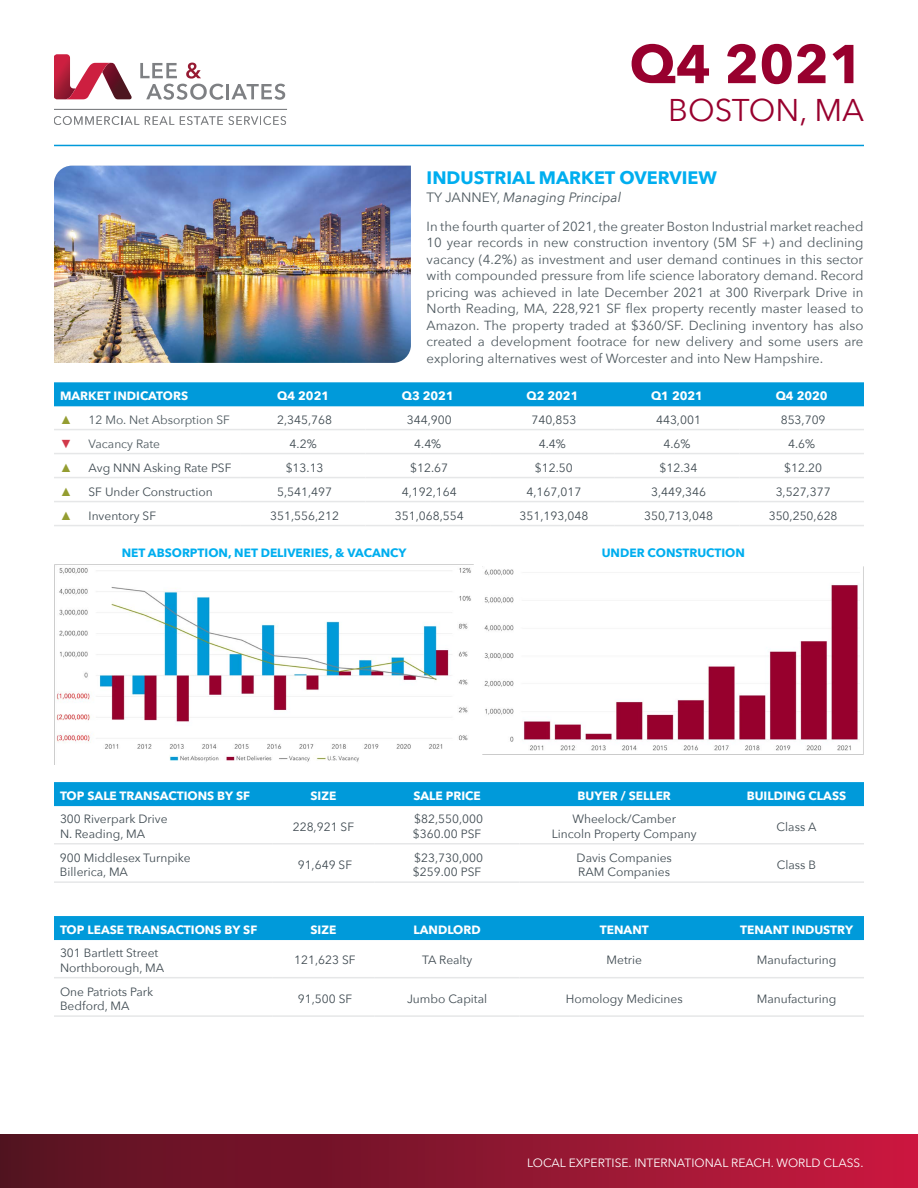
<style>
.page{position:relative;width:918px;height:1188px;background:#fff}
.page>*{position:absolute;margin:0;border:0;box-sizing:border-box;transform-origin:0 0}
.t1{font:700 54px "Avenir Next";color:#98002e}
.t2{font:31.35px "Avenir Next";color:#98002e}
.t3{font:700 18px "Avenir Next";color:#00aeef}
.t4{font:italic 13.5px "Avenir Next";color:#4e595f}
.t5{font:13.2px/16.5px "Avenir Next";color:#4e595f;text-align:justify}
.t6{font:12px/14.4px "Avenir Next";color:#404b52}
.t7{font:700 12px "Avenir Next";color:#fff}
.t8{font:700 12px "Avenir Next";color:#00aeef}
.t9{font:12px "Avenir Next";color:#fff}
.t10{font:12px "Avenir Next";color:#4e595f}
.s1{font-style:normal}
.s2{font-family:"Arial";color:#949d31}
.s3{font-family:"Arial";color:#d1394a}
</style>
<div class="page">
<div style="left:0;top:1134px;width:918px;height:54px;background:linear-gradient(to right,#511220,#c6193f)"></div>
<svg style="left:140px;top:63px;width:84px;height:37px"></svg>
<hr style="left:226px;top:84px;width:3px;height:15px;background:#7e8083">
<svg style="left:231px;top:84px;width:54px;height:16px"></svg>
<svg style="left:54px;top:54px;width:78px;height:45px"></svg>
<hr style="left:54px;top:109px;width:233px;height:1px;background:#7e8083">
<svg style="left:54px;top:116px;width:85px;height:9px"></svg>
<svg style="left:145px;top:116px;width:29px;height:9px"></svg>
<svg style="left:180px;top:116px;width:106px;height:9px"></svg>
<hr style="left:54px;top:145px;width:810px;height:1px;background:#009ada">
<img style="left:54px;top:166px;width:357px;height:197px">
<div style="left:54px;top:382px;width:810px;height:24px;background:#009ada"></div>
<hr style="left:54px;top:429px;width:187px;height:1px;background:#e6e7e8">
<hr style="left:241px;top:429px;width:124px;height:1px;background:#e6e7e8">
<hr style="left:365px;top:429px;width:125px;height:1px;background:#e6e7e8">
<hr style="left:490px;top:429px;width:125px;height:1px;background:#e6e7e8">
<hr style="left:615px;top:429px;width:124px;height:1px;background:#e6e7e8">
<hr style="left:739px;top:429px;width:125px;height:1px;background:#e6e7e8">
<hr style="left:54px;top:453px;width:187px;height:1px;background:#e6e7e8">
<hr style="left:241px;top:453px;width:124px;height:1px;background:#e6e7e8">
<hr style="left:365px;top:453px;width:125px;height:1px;background:#e6e7e8">
<hr style="left:490px;top:453px;width:125px;height:1px;background:#e6e7e8">
<hr style="left:615px;top:453px;width:124px;height:1px;background:#e6e7e8">
<hr style="left:739px;top:453px;width:125px;height:1px;background:#e6e7e8">
<hr style="left:54px;top:477px;width:187px;height:1px;background:#e6e7e8">
<hr style="left:241px;top:477px;width:124px;height:1px;background:#e6e7e8">
<hr style="left:365px;top:477px;width:125px;height:1px;background:#e6e7e8">
<hr style="left:490px;top:477px;width:125px;height:1px;background:#e6e7e8">
<hr style="left:615px;top:477px;width:124px;height:1px;background:#e6e7e8">
<hr style="left:739px;top:477px;width:125px;height:1px;background:#e6e7e8">
<hr style="left:54px;top:501px;width:187px;height:1px;background:#e6e7e8">
<hr style="left:241px;top:501px;width:124px;height:1px;background:#e6e7e8">
<hr style="left:365px;top:501px;width:125px;height:1px;background:#e6e7e8">
<hr style="left:490px;top:501px;width:125px;height:1px;background:#e6e7e8">
<hr style="left:615px;top:501px;width:124px;height:1px;background:#e6e7e8">
<hr style="left:739px;top:501px;width:125px;height:1px;background:#e6e7e8">
<hr style="left:54px;top:525px;width:187px;height:1px;background:#e6e7e8">
<hr style="left:241px;top:525px;width:124px;height:1px;background:#e6e7e8">
<hr style="left:365px;top:525px;width:125px;height:1px;background:#e6e7e8">
<hr style="left:490px;top:525px;width:125px;height:1px;background:#e6e7e8">
<hr style="left:615px;top:525px;width:124px;height:1px;background:#e6e7e8">
<hr style="left:739px;top:525px;width:125px;height:1px;background:#e6e7e8">
<div style="left:54px;top:916px;width:810px;height:24px;background:#009ada"></div>
<hr style="left:54px;top:977px;width:218px;height:1px;background:#e6e7e8">
<hr style="left:272px;top:977px;width:103px;height:1px;background:#e6e7e8">
<hr style="left:375px;top:977px;width:144px;height:1px;background:#e6e7e8">
<hr style="left:519px;top:977px;width:210px;height:1px;background:#e6e7e8">
<hr style="left:729px;top:977px;width:135px;height:1px;background:#e6e7e8">
<hr style="left:54px;top:1015px;width:218px;height:2px;background:#e6e7e8">
<hr style="left:272px;top:1015px;width:103px;height:2px;background:#e6e7e8">
<hr style="left:375px;top:1015px;width:144px;height:2px;background:#e6e7e8">
<hr style="left:519px;top:1015px;width:210px;height:2px;background:#e6e7e8">
<hr style="left:729px;top:1015px;width:135px;height:2px;background:#e6e7e8">
<div style="left:54px;top:782px;width:810px;height:24px;background:#009ada"></div>
<hr style="left:54px;top:843px;width:218px;height:1px;background:#e6e7e8">
<hr style="left:272px;top:843px;width:103px;height:1px;background:#e6e7e8">
<hr style="left:375px;top:843px;width:144px;height:1px;background:#e6e7e8">
<hr style="left:519px;top:843px;width:210px;height:1px;background:#e6e7e8">
<hr style="left:729px;top:843px;width:135px;height:1px;background:#e6e7e8">
<hr style="left:54px;top:881px;width:218px;height:2px;background:#e6e7e8">
<hr style="left:272px;top:881px;width:103px;height:2px;background:#e6e7e8">
<hr style="left:375px;top:881px;width:144px;height:2px;background:#e6e7e8">
<hr style="left:519px;top:881px;width:210px;height:2px;background:#e6e7e8">
<hr style="left:729px;top:881px;width:135px;height:2px;background:#e6e7e8">
<img style="left:54px;top:564px;width:420px;height:201px">
<img style="left:484px;top:566px;width:380px;height:188px">
<h1 class="t1" style="left:630px;top:17px;width:236px">Q4 2021</h1>
<h2 class="t2" style="left:668px;top:84px;width:198px">BOSTON, MA</h2>
<h3 class="t3" style="left:427px;top:162px;width:292px">INDUSTRIAL MARKET OVERVIEW</h3>
<p class="t4" style="left:427px;top:186px;width:196px"><span class="s1">TY JANNEY,</span> Managing Principal</p>
<p class="t5" style="left:427px;top:217px;width:438px">In the fourth quarter of 2021, the greater Boston Industrial market reached 10 year records in new construction inventory (5M SF +) and declining vacancy (4.2%) as investment and user demand continues in this sector with compounded pressure from life science laboratory demand. Record pricing was achieved in late December 2021 at 300 Riverpark Drive in North Reading, MA, 228,921 SF flex property recently master leased to Amazon. The property traded at $360/SF. Declining inventory has also created a development footrace for new delivery and some users are exploring alternatives west of Worcester and into New Hampshire.</p>
<p class="t7" style="left:60px;top:386px;width:130px">MARKET INDICATORS</p>
<p class="t7" style="left:277px;top:386px;width:54px">Q4 2021</p>
<p class="t7" style="left:402px;top:386px;width:54px">Q3 2021</p>
<p class="t7" style="left:526px;top:386px;width:54px">Q2 2021</p>
<p class="t7" style="left:651px;top:386px;width:54px">Q1 2021</p>
<p class="t7" style="left:776px;top:386px;width:54px">Q4 2020</p>
<p class="t10" style="left:60px;top:409px;width:171px"><span class="s2">▲</span> 12 Mo. Net Absorption SF</p>
<p class="t6" style="left:277px;top:412px;width:56px">2,345,768</p>
<p class="t6" style="left:407px;top:412px;width:46px">344,900</p>
<p class="t6" style="left:531px;top:412px;width:46px">740,853</p>
<p class="t6" style="left:656px;top:412px;width:46px">443,001</p>
<p class="t6" style="left:781px;top:412px;width:46px">853,709</p>
<p class="t10" style="left:60px;top:433px;width:102px"><span class="s3">▼</span> Vacancy Rate</p>
<p class="t6" style="left:290px;top:436px;width:29px">4.2%</p>
<p class="t6" style="left:414px;top:436px;width:29px">4.4%</p>
<p class="t6" style="left:539px;top:436px;width:29px">4.4%</p>
<p class="t6" style="left:664px;top:436px;width:29px">4.6%</p>
<p class="t6" style="left:788px;top:436px;width:29px">4.6%</p>
<p class="t6" style="left:60px;top:460px;width:173px"><span class="s2">▲</span> Avg NNN Asking Rate PSF</p>
<p class="t6" style="left:286px;top:460px;width:39px">$13.13</p>
<p class="t6" style="left:410px;top:460px;width:39px">$12.67</p>
<p class="t6" style="left:535px;top:460px;width:39px">$12.50</p>
<p class="t6" style="left:660px;top:460px;width:39px">$12.34</p>
<p class="t6" style="left:784px;top:460px;width:39px">$12.20</p>
<p class="t6" style="left:60px;top:484px;width:154px"><span class="s2">▲</span> SF Under Construction</p>
<p class="t6" style="left:277px;top:484px;width:56px">5,541,497</p>
<p class="t6" style="left:402px;top:484px;width:56px">4,192,164</p>
<p class="t6" style="left:526px;top:484px;width:56px">4,167,017</p>
<p class="t6" style="left:651px;top:484px;width:56px">3,449,346</p>
<p class="t6" style="left:776px;top:484px;width:56px">3,527,377</p>
<p class="t6" style="left:60px;top:508px;width:98px"><span class="s2">▲</span> Inventory SF</p>
<p class="t6" style="left:270px;top:508px;width:70px">351,556,212</p>
<p class="t6" style="left:395px;top:508px;width:70px">351,068,554</p>
<p class="t6" style="left:519px;top:508px;width:70px">351,193,048</p>
<p class="t6" style="left:644px;top:508px;width:70px">350,713,048</p>
<p class="t6" style="left:769px;top:508px;width:70px">350,250,628</p>
<p class="t8" style="left:122px;top:542px;width:286px">NET ABSORPTION, NET DELIVERIES, &amp; VACANCY</p>
<p class="t8" style="left:602px;top:542px;width:145px">UNDER CONSTRUCTION</p>
<p class="t7" style="left:60px;top:786px;width:192px">TOP SALE TRANSACTIONS BY SF</p>
<p class="t7" style="left:311px;top:786px;width:27px">SIZE</p>
<p class="t7" style="left:413px;top:786px;width:69px">SALE PRICE</p>
<p class="t7" style="left:578px;top:786px;width:95px">BUYER / SELLER</p>
<p class="t7" style="left:747px;top:786px;width:101px">BUILDING CLASS</p>
<p class="t6" style="left:60px;top:811px;width:109px">300 Riverpark Drive<br>N. Reading, MA</p>
<p class="t6" style="left:293px;top:819px;width:63px">228,921 SF</p>
<p class="t6" style="left:413px;top:811px;width:72px">$82,550,000 $360.00 PSF</p>
<p class="t6" style="left:552px;top:811px;width:146px;text-align:center">Wheelock/Camber<br>Lincoln Property Company</p>
<p class="t6" style="left:777px;top:819px;width:41px">Class A</p>
<p class="t6" style="left:60px;top:850px;width:132px">900 Middlesex Turnpike<br>Billerica, MA</p>
<p class="t6" style="left:298px;top:857px;width:56px">91,649 SF</p>
<p class="t6" style="left:413px;top:850px;width:72px">$23,730,000 $259.00 PSF</p>
<p class="t6" style="left:577px;top:850px;width:97px">Davis Companies<br>RAM Companies</p>
<p class="t6" style="left:777px;top:857px;width:41px">Class B</p>
<p class="t7" style="left:60px;top:919px;width:199px">TOP LEASE TRANSACTIONS BY SF</p>
<p class="t7" style="left:311px;top:919px;width:27px">SIZE</p>
<p class="t7" style="left:414px;top:919px;width:69px">LANDLORD</p>
<p class="t7" style="left:600px;top:919px;width:50px">TENANT</p>
<p class="t7" style="left:740px;top:919px;width:114px">TENANT INDUSTRY</p>
<p class="t6" style="left:60px;top:945px;width:106px">301 Bartlett Street<br>Northborough, MA</p>
<p class="t6" style="left:294px;top:953px;width:63px">121,623 SF</p>
<p class="t6" style="left:422px;top:953px;width:52px">TA Realty</p>
<p class="t6" style="left:607px;top:953px;width:37px">Metrie</p>
<p class="t6" style="left:757px;top:953px;width:81px">Manufacturing</p>
<p class="t6" style="left:60px;top:984px;width:95px">One Patriots Park<br>Bedford, MA</p>
<p class="t6" style="left:298px;top:991px;width:56px">91,500 SF</p>
<p class="t6" style="left:407px;top:991px;width:82px">Jumbo Capital</p>
<p class="t6" style="left:566px;top:991px;width:118px">Homology Medicines</p>
<p class="t6" style="left:757px;top:991px;width:81px">Manufacturing</p>
<p class="t9" style="left:527px;top:1153px;width:338px">LOCAL EXPERTISE. INTERNATIONAL REACH. WORLD CLASS.</p>
</div>
